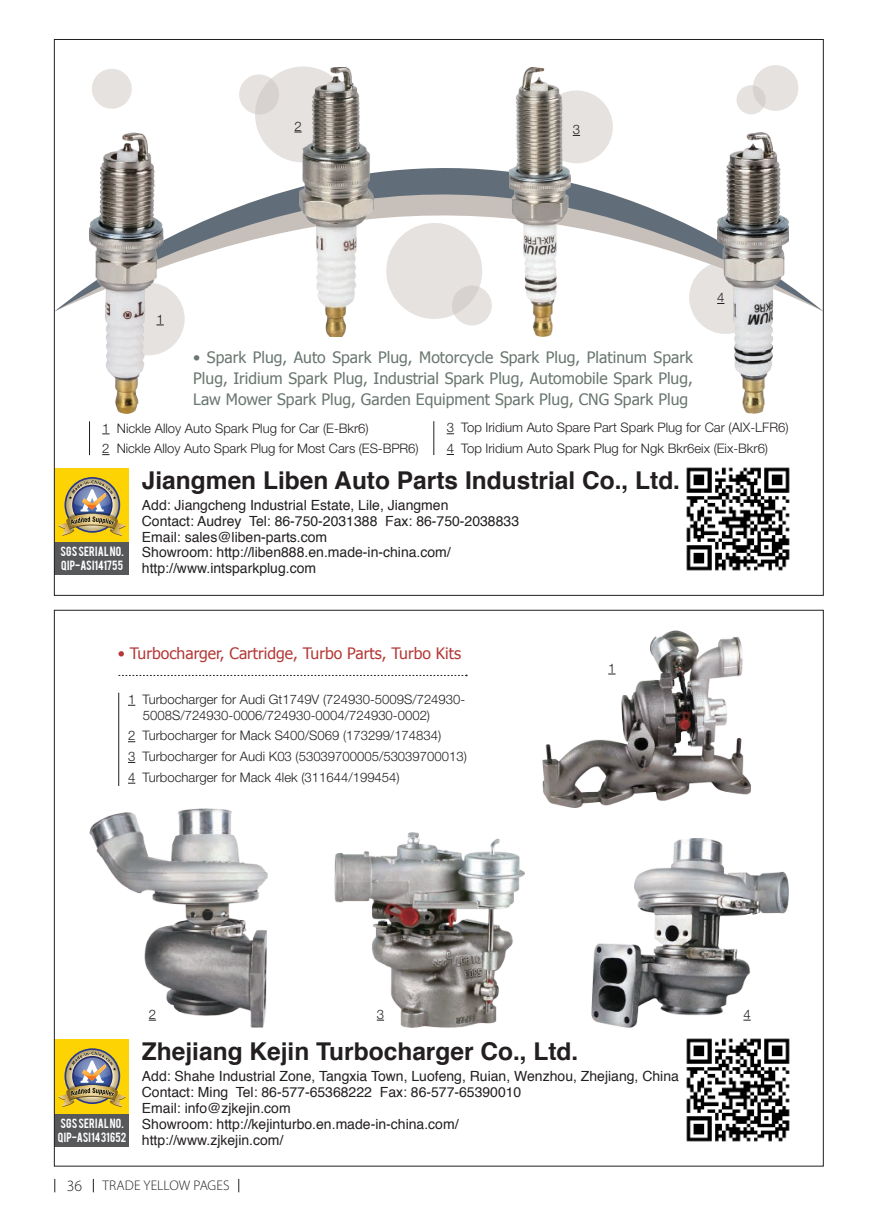
<style>
.page{position:relative;width:893px;height:1216px;background:#fff}
.page>*{position:absolute;margin:0;border:0;box-sizing:border-box;transform-origin:0 0}
.t1{font:700 24.5px "Helvetica";color:#231f20}
.t2{font:15.75px/21px "Tahoma";color:#69776f;text-align:justify}
.t3{font:15.75px "Tahoma";color:#b43937}
.t4{font:300 15.75px "Myriad Pro";color:#231f20}
.t5{font:14px/15.8px "Helvetica";color:#231f20}
.t6{font:300 14px "Myriad Pro";letter-spacing:.005em;color:#231f20}
.t7{font:300 13.12px/20.7px "Helvetica Neue LT Pro";color:#231f20}
.t8{font:10.5px/14px "Bebas";letter-spacing:.015em;color:#fff}
</style>
<div class="page">
<svg style="left:56px;top:66px;width:765px;height:245px"></svg>
<div style="left:112px;top:282px;width:73px;height:73px;background:#e5e2e0;border-radius:50%"></div>
<div style="left:92px;top:69px;width:40px;height:40px;background:#e5e2e0;border-radius:50%"></div>
<div style="left:239px;top:74px;width:40px;height:40px;background:#e5e2e0;border-radius:50%"></div>
<div style="left:452px;top:285px;width:40px;height:40px;background:#e5e2e0;border-radius:50%"></div>
<svg style="left:255px;top:66px;width:96px;height:96px;background:#e2dfdd"></svg>
<svg style="left:386px;top:223px;width:96px;height:96px;background:#e4e1df"></svg>
<div style="left:753px;top:65px;width:45px;height:46px;background:#e5e2e0;border-radius:50%"></div>
<div style="left:736px;top:85px;width:30px;height:29px;background:linear-gradient(to right,#ebe9e7,#d9d4d1);border-radius:50%"></div>
<div style="left:540px;top:90px;width:73px;height:73px;background:#e5e2e0;border-radius:50%"></div>
<div style="left:689px;top:261px;width:73px;height:73px;background:#e5e2e0;border-radius:50%"></div>
<hr style="left:89px;top:421px;width:1px;height:34px;background:#231f20">
<div style="left:55px;top:468px;width:74px;height:74px;background:#fed304"></div>
<img style="left:58px;top:480px;width:68px;height:56px">
<div style="left:55px;top:542px;width:74px;height:33px;background:#57585a"></div>
<img style="left:686px;top:467px;width:104px;height:104px">
<hr style="left:433px;top:421px;width:1px;height:34px;background:#231f20">
<img style="left:89px;top:133px;width:75px;height:281px">
<img style="left:299px;top:68px;width:75px;height:268px">
<img style="left:509px;top:68px;width:62px;height:268px">
<img style="left:717px;top:132px;width:71px;height:282px">
<div style="left:55px;top:1039px;width:74px;height:74px;background:#fed304"></div>
<img style="left:58px;top:1051px;width:68px;height:56px">
<div style="left:55px;top:1113px;width:74px;height:33px;background:#57585a"></div>
<img style="left:686px;top:1038px;width:104px;height:104px">
<hr style="left:118px;top:692px;width:1px;height:94px;background:#231f20">
<img style="left:334px;top:832px;width:191px;height:195px">
<img style="left:543px;top:630px;width:208px;height:177px">
<img style="left:89px;top:808px;width:179px;height:219px">
<img style="left:592px;top:838px;width:197px;height:189px">
<svg style="left:118px;top:674px;width:350px;height:2px"></svg>
<svg style="left:54px;top:1178px;width:1px;height:14px"></svg>
<svg style="left:93px;top:1178px;width:1px;height:14px"></svg>
<svg style="left:238px;top:1178px;width:1px;height:14px"></svg>
<p class="t7" style="left:156px;top:308px;width:9px">1</p>
<p class="t7" style="left:294px;top:115px;width:9px">2</p>
<p class="t7" style="left:573px;top:119px;width:9px">3</p>
<p class="t7" style="left:717px;top:287px;width:9px">4</p>
<p class="t2" style="left:193px;top:346px;width:501px">• Spark Plug, Auto Spark Plug, Motorcycle Spark Plug, Platinum Spark Plug, Iridium Spark Plug, Industrial Spark Plug, Automobile Spark Plug, Law Mower Spark Plug, Garden Equipment Spark Plug, CNG Spark Plug</p>
<p class="t7" style="left:102px;top:417px;width:318px">1 Nickle Alloy Auto Spark Plug for Car (E-Bkr6)<br>2 Nickle Alloy Auto Spark Plug for Most Cars (ES-BPR6)</p>
<p class="t7" style="left:447px;top:417px;width:343px">3 Top Iridium Auto Spare Part Spark Plug for Car (AIX-LFR6)<br>4 Top Iridium Auto Spark Plug for Ngk Bkr6eix (Eix-Bkr6)</p>
<p class="t8" style="left:60px;top:544px;width:65px">SGS SERIAL NO.<br>QIP-ASI141755</p>
<h1 class="t1" style="left:142px;top:461px;width:540px">Jiangmen Liben Auto Parts Industrial Co., Ltd.</h1>
<p class="t5" style="left:142px;top:497px;width:379px">Add: Jiangcheng Industrial Estate, Lile, Jiangmen<br>Contact: Audrey Tel: 86-750-2031388 Fax: 86-750-2038833<br>Email: sales@liben-parts.com<br>Showroom: http://liben888.en.made-in-china.com/ http://www.intsparkplug.com</p>
<p class="t3" style="left:118px;top:642px;width:345px">• Turbocharger, Cartridge, Turbo Parts, Turbo Kits</p>
<p class="t7" style="left:143px;top:691px;width:324px;line-height:15.8px;text-indent:-15px">1 Turbocharger for Audi Gt1749V (724930-5009S/724930-<br>5008S/724930-0006/724930-0004/724930-0002)</p>
<p class="t7" style="left:128px;top:725px;width:340px">2 Turbocharger for Mack S400/S069 (173299/174834)<br>3 Turbocharger for Audi K03 (53039700005/53039700013)<br>4 Turbocharger for Mack 4lek (311644/199454)</p>
<p class="t7" style="left:608px;top:657px;width:9px">1</p>
<p class="t8" style="left:58px;top:1115px;width:70px">SGS SERIAL NO.<br>QIP-ASI1431652</p>
<p class="t7" style="left:149px;top:1003px;width:9px">2</p>
<p class="t7" style="left:377px;top:1003px;width:9px">3</p>
<p class="t7" style="left:743px;top:1003px;width:9px">4</p>
<h1 class="t1" style="left:142px;top:1031px;width:438px">Zhejiang Kejin Turbocharger Co., Ltd.</h1>
<p class="t5" style="left:142px;top:1068px;width:539px">Add: Shahe Industrial Zone, Tangxia Town, Luofeng, Ruian, Wenzhou, Zhejiang, China Contact: Ming Tel: 86-577-65368222 Fax: 86-577-65390010<br>Email: info@zjkejin.com<br>Showroom: http://kejinturbo.en.made-in-china.com/<br>http://www.zjkejin.com/</p>
<p class="t4" style="left:67px;top:1175px;width:17px">36</p>
<p class="t6" style="left:102px;top:1177px;width:129px">TRADE YELLOW PAGES</p>
</div>
